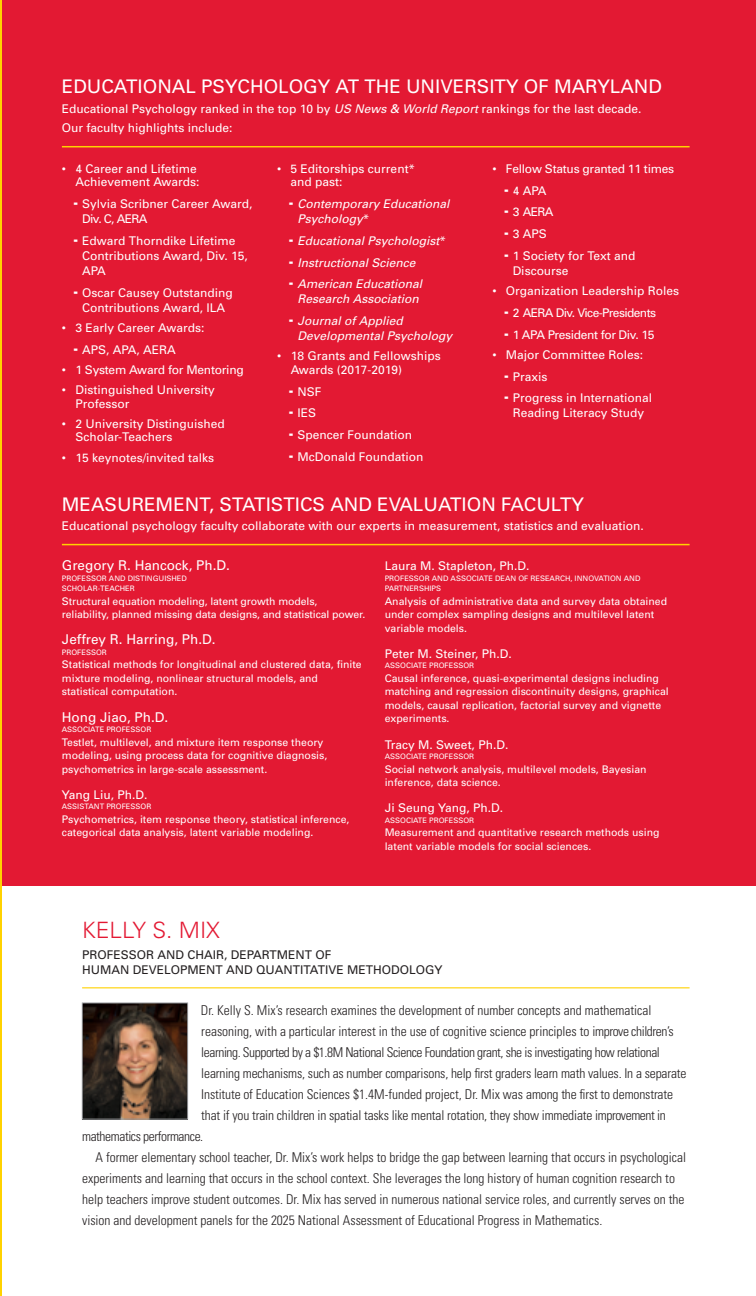
<style>
.page{position:relative;width:756px;height:1296px;background:#fff}
.page>*{position:absolute;margin:0;border:0;box-sizing:border-box;transform-origin:0 0}
.t1{font:300 22.5px "Univers";color:#e31933}
.t2{font:18.75px "Univers";color:#fff}
.t3{font:300 condensed 13.5px "Univers";color:#231f20}
.t4{font:300 condensed 13.5px "Univers";letter-spacing:-.03em;color:#231f20}
.t5{font:13.5px "Univers";color:#fff}
.t6{font:12px/21.8px "Univers";color:#fff}
.t7{font:italic 12px/21.8px "Univers";color:#fff}
.t8{font:12px/21.8px "Univers";letter-spacing:-.02em;color:#fff}
.t9{font:12px/21.8px "Univers";letter-spacing:-.03em;color:#fff;text-align:center}
.t10{font:12px/14.4px "Univers";color:#231f20}
.t11{font:10.5px/13.5px "Univers";color:#fff}
.t12{font:7.5px/10.5px "Univers";color:#fff}
.s1{font-style:italic}
.s2{font-style:normal}
</style>
<div class="page">
<div style="left:0;top:0;width:744px;height:886px;background:#e31933"></div>
<hr style="left:0;top:0;width:2px;height:1296px;background:#ffd200">
<hr style="left:62px;top:146px;width:628px;height:1px;background:#ffd200">
<hr style="left:82px;top:987px;width:608px;height:1px;background:#ffd200">
<img style="left:84px;top:1005px;width:102px;height:112px">
<div style="left:82px;top:1003px;width:106px;height:116px;border:1px solid #939598"></div>
<hr style="left:62px;top:544px;width:628px;height:1px;background:#ffd200">
<div style="left:739px;top:0;width:17px;height:886px;background:#e31933"></div>
<h2 class="t2" style="left:62px;top:75px;width:602px">EDUCATIONAL PSYCHOLOGY AT THE UNIVERSITY OF MARYLAND</h2>
<p class="t6" style="left:62px;top:99px;width:581px;line-height:19.5px">Educational Psychology ranked in the top 10 by <span class="s1">US News &amp; World Report</span> rankings for the last decade.<br>Our faculty highlights include:</p>
<p class="t6" style="left:62px;top:162px;width:139px;line-height:13.5px;text-align:right">• 4 Career and Lifetime<br>Achievement Awards:</p>
<p class="t6" style="left:82px;top:196px;width:172px;line-height:15px">Sylvia Scribner Career Award,<br>Div. C, AERA</p>
<p class="t6" style="left:82px;top:233px;width:167px;line-height:15px">Edward Thorndike Lifetime<br>Contributions Award, Div. 15,<br>APA</p>
<p class="t6" style="left:82px;top:285px;width:152px;line-height:15px">Oscar Causey Outstanding<br>Contributions Award, ILA</p>
<p class="t6" style="left:82px;top:317px;width:124px;text-indent:-20px">• 3 Early Career Awards:<br>APS, APA, AERA</p>
<p class="t8" style="left:62px;top:359px;width:183px">• 1 System Award for Mentoring</p>
<p class="t6" style="left:75px;top:383px;width:141px;line-height:13.5px;text-indent:-14px">• Distinguished University<br>Professor</p>
<p class="t6" style="left:75px;top:417px;width:151px;line-height:13.5px;text-indent:-14px">• 2 University Distinguished<br>Scholar-Teachers</p>
<p class="t6" style="left:62px;top:446px;width:154px">• 15 keynotes/invited talks</p>
<p class="t8" style="left:513px;top:158px;width:163px;text-indent:-20px">• Fellow Status granted 11 times<br>4 APA<br>3 AERA<br>3 APS<br>1 Society for Text and</p>
<p class="t6" style="left:513px;top:260px;width:58px">Discourse</p>
<p class="t9" style="left:492px;top:280px;width:188px">• Organization Leadership Roles<br>2 AERA Div. Vice-Presidents<br>1 APA President for Div. 15</p>
<p class="t6" style="left:513px;top:343px;width:141px;text-indent:-20px">• Major Committee Roles:<br>Praxis<br>Progress in International</p>
<p class="t6" style="left:513px;top:402px;width:133px">Reading Literacy Study</p>
<p class="t6" style="left:291px;top:162px;width:126px;line-height:13.5px;text-indent:-14px">• 5 Editorships current* and past:</p>
<p class="t7" style="left:297px;top:196px;width:154px;line-height:15px">Contemporary Educational<br>Psychology<span class="s2">*</span></p>
<p class="t7" style="left:297px;top:230px;width:150px">Educational Psychologist<span class="s2">*<br></span>Instructional Science<br>American Educational</p>
<p class="t7" style="left:297px;top:288px;width:123px">Research Association<br>Journal of Applied</p>
<p class="t7" style="left:297px;top:325px;width:156px">Developmental Psychology</p>
<p class="t6" style="left:291px;top:349px;width:152px;line-height:13.5px;text-indent:-14px">• 18 Grants and Fellowships<br>Awards (2017-2019)</p>
<p class="t6" style="left:297px;top:380px;width:127px">NSF<br>IES<br>Spencer Foundation<br>McDonald Foundation</p>
<h2 class="t2" style="left:62px;top:493px;width:524px">MEASUREMENT, STATISTICS AND EVALUATION FACULTY</h2>
<p class="t6" style="left:62px;top:515px;width:584px">Educational psychology faculty collaborate with our experts in measurement, statistics and evaluation.</p>
<p class="t5" style="left:62px;top:557px;width:170px">Gregory R. Hancock, Ph.D.</p>
<p class="t12" style="left:62px;top:573px;width:127px">PROFESSOR AND DISTINGUISHED<br>SCHOLAR-TEACHER</p>
<p class="t11" style="left:62px;top:594px;width:305px">Structural equation modeling, latent growth models, reliability, planned missing data designs, and statistical power.</p>
<p class="t5" style="left:62px;top:631px;width:155px">Jeffrey R. Harring, Ph.D.</p>
<p class="t12" style="left:62px;top:647px;width:47px">PROFESSOR</p>
<p class="t11" style="left:62px;top:658px;width:301px">Statistical methods for longitudinal and clustered data, finite mixture modeling, nonlinear structural models, and statistical computation.</p>
<p class="t5" style="left:62px;top:708px;width:108px">Hong Jiao, Ph.D.</p>
<p class="t12" style="left:62px;top:724px;width:91px">ASSOCIATE PROFESSOR</p>
<p class="t11" style="left:62px;top:735px;width:267px">Testlet, multilevel, and mixture item response theory modeling, using process data for cognitive diagnosis, psychometrics in large-scale assessment.</p>
<p class="t6" style="left:62px;top:784px;width:87px">Yang Liu, Ph.D.</p>
<p class="t12" style="left:62px;top:801px;width:91px">ASSISTANT PROFESSOR</p>
<p class="t11" style="left:62px;top:812px;width:289px">Psychometrics, item response theory, statistical inference, categorical data analysis, latent variable modeling.</p>
<p class="t6" style="left:385px;top:555px;width:146px">Laura M. Stapleton, Ph.D.</p>
<p class="t12" style="left:385px;top:573px;width:257px">PROFESSOR AND ASSOCIATE DEAN OF RESEARCH, INNOVATION AND<br>PARTNERSHIPS</p>
<p class="t11" style="left:385px;top:594px;width:284px">Analysis of administrative data and survey data obtained under complex sampling designs and multilevel latent variable models.</p>
<p class="t6" style="left:385px;top:643px;width:129px">Peter M. Steiner, Ph.D.</p>
<p class="t12" style="left:385px;top:660px;width:91px">ASSOCIATE PROFESSOR</p>
<p class="t11" style="left:385px;top:671px;width:286px">Causal inference, quasi-experimental designs including matching and regression discontinuity designs, graphical models, causal replication, factorial survey and vignette experiments.</p>
<p class="t6" style="left:385px;top:733px;width:125px">Tracy M. Sweet, Ph.D.</p>
<p class="t12" style="left:385px;top:751px;width:91px">ASSOCIATE PROFESSOR</p>
<p class="t11" style="left:385px;top:762px;width:263px">Social network analysis, multilevel models, Bayesian inference, data science.</p>
<p class="t6" style="left:385px;top:797px;width:120px">Ji Seung Yang, Ph.D.</p>
<p class="t12" style="left:385px;top:815px;width:91px">ASSOCIATE PROFESSOR</p>
<p class="t11" style="left:385px;top:826px;width:276px">Measurement and quantitative research methods using latent variable models for social sciences.</p>
<h1 class="t1" style="left:82px;top:917px;width:139px">KELLY S. MIX</h1>
<p class="t10" style="left:82px;top:948px;width:362px">PROFESSOR AND CHAIR, DEPARTMENT OF<br>HUMAN DEVELOPMENT AND QUANTITATIVE METHODOLOGY</p>
<p class="t3" style="left:201px;top:1002px;width:452px">Dr. Kelly S. Mix’s research examines the development of number concepts and mathematical</p>
<p class="t3" style="left:201px;top:1023px;width:474px">reasoning, with a particular interest in the use of cognitive science principles to improve children’s</p>
<p class="t4" style="left:201px;top:1044px;width:460px">learning. Supported by a $1.8M National Science Foundation grant, she is investigating how relational</p>
<p class="t3" style="left:201px;top:1065px;width:487px">learning mechanisms, such as number comparisons, help first graders learn math values. In a separate</p>
<p class="t3" style="left:201px;top:1086px;width:473px">Institute of Education Sciences $1.4M-funded project, Dr. Mix was among the first to demonstrate</p>
<p class="t3" style="left:201px;top:1107px;width:466px">that if you train children in spatial tasks like mental rotation, they show immediate improvement in</p>
<p class="t4" style="left:82px;top:1128px;width:123px">mathematics performance.</p>
<p class="t3" style="left:96px;top:1149px;width:592px">A former elementary school teacher, Dr. Mix’s work helps to bridge the gap between learning that occurs in psychological</p>
<p class="t3" style="left:82px;top:1170px;width:594px">experiments and learning that occurs in the school context. She leverages the long history of human cognition research to</p>
<p class="t3" style="left:82px;top:1191px;width:604px">help teachers improve student outcomes. Dr. Mix has served in numerous national service roles, and currently serves on the</p>
<p class="t3" style="left:82px;top:1212px;width:522px">vision and development panels for the 2025 National Assessment of Educational Progress in Mathematics.</p>
</div>
